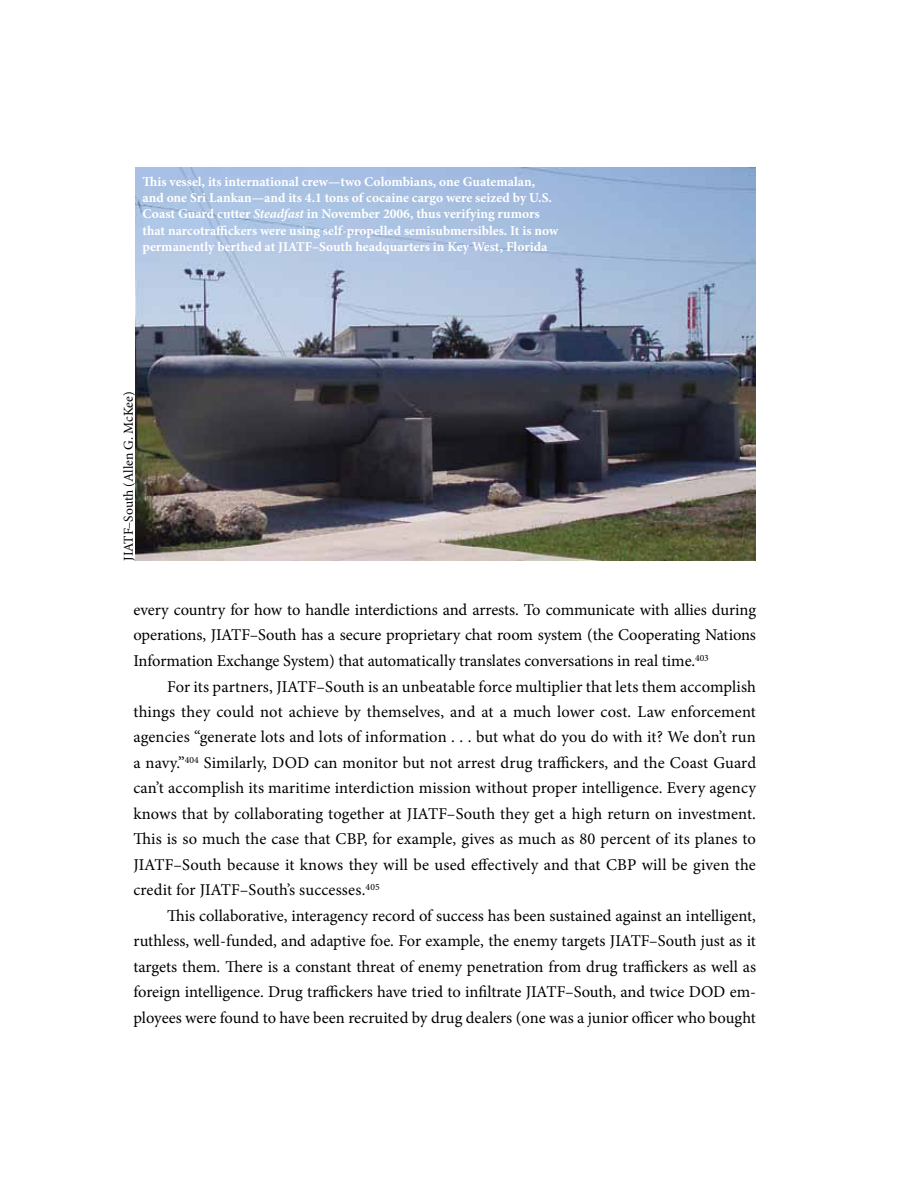
<style>
.page{position:relative;width:918px;height:1188px;background:#fff}
.page>*{position:absolute;margin:0;border:0;box-sizing:border-box;transform-origin:0 0}
.t1{font:16.5px/25.5px "Minion Pro";color:#000;text-align:justify}
.t2{font:700 13.5px/16.2px "Minion Pro";color:#fff}
.t3{font:13.5px "Minion Pro";color:#000}
.s1{font-style:italic}
</style>
<div class="page">
<img style="left:135px;top:168px;width:621px;height:393px">
<p class="t2" style="left:142px;top:173px;width:417px">This vessel, its international crew—two Colombians, one Guatemalan, and one Sri Lankan—and its 4.1 tons of cocaine cargo were seized by U.S.<br>Coast Guard cutter <span class="s1">Steadfast</span> in November 2006, thus verifying rumors that narcotraffickers were using self-propelled semisubmersibles. It is now permanently berthed at JIATF–South headquarters in Key West, Florida</p>
<p class="t3" style="left:120px;top:561px;width:171px;rotate:-90deg">JIATF–South (Allen G. McKee)</p>
<p class="t1" style="left:133px;top:597px;width:624px">every country for how to handle interdictions and arrests. To communicate with allies during operations, JIATF–South has a secure proprietary chat room system (the Cooperating Nations Information Exchange System) that automatically translates conversations in real time.<sup>403</sup></p>
<p class="t1" style="left:133px;top:674px;width:624px;text-indent:34px">For its partners, JIATF–South is an unbeatable force multiplier that lets them accomplish things they could not achieve by themselves, and at a much lower cost. Law enforcement agencies “generate lots and lots of information . . . but what do you do with it? We don’t run a navy.”<sup>404</sup> Similarly, DOD can monitor but not arrest drug traffickers, and the Coast Guard can’t accomplish its maritime interdiction mission without proper intelligence. Every agency knows that by collaborating together at JIATF–South they get a high return on investment.<br>This is so much the case that CBP, for example, gives as much as 80 percent of its planes to JIATF–South because it knows they will be used effectively and that CBP will be given the credit for JIATF–South’s successes.<sup>405</sup></p>
<p class="t1" style="left:133px;top:903px;width:624px;text-indent:34px">This collaborative, interagency record of success has been sustained against an intelligent, ruthless, well-funded, and adaptive foe. For example, the enemy targets JIATF–South just as it targets them. There is a constant threat of enemy penetration from drug traffickers as well as foreign intelligence. Drug traffickers have tried to infiltrate JIATF–South, and twice DOD em&shy;ployees were found to have been recruited by drug dealers (one was a junior officer who bought</p>
</div>
